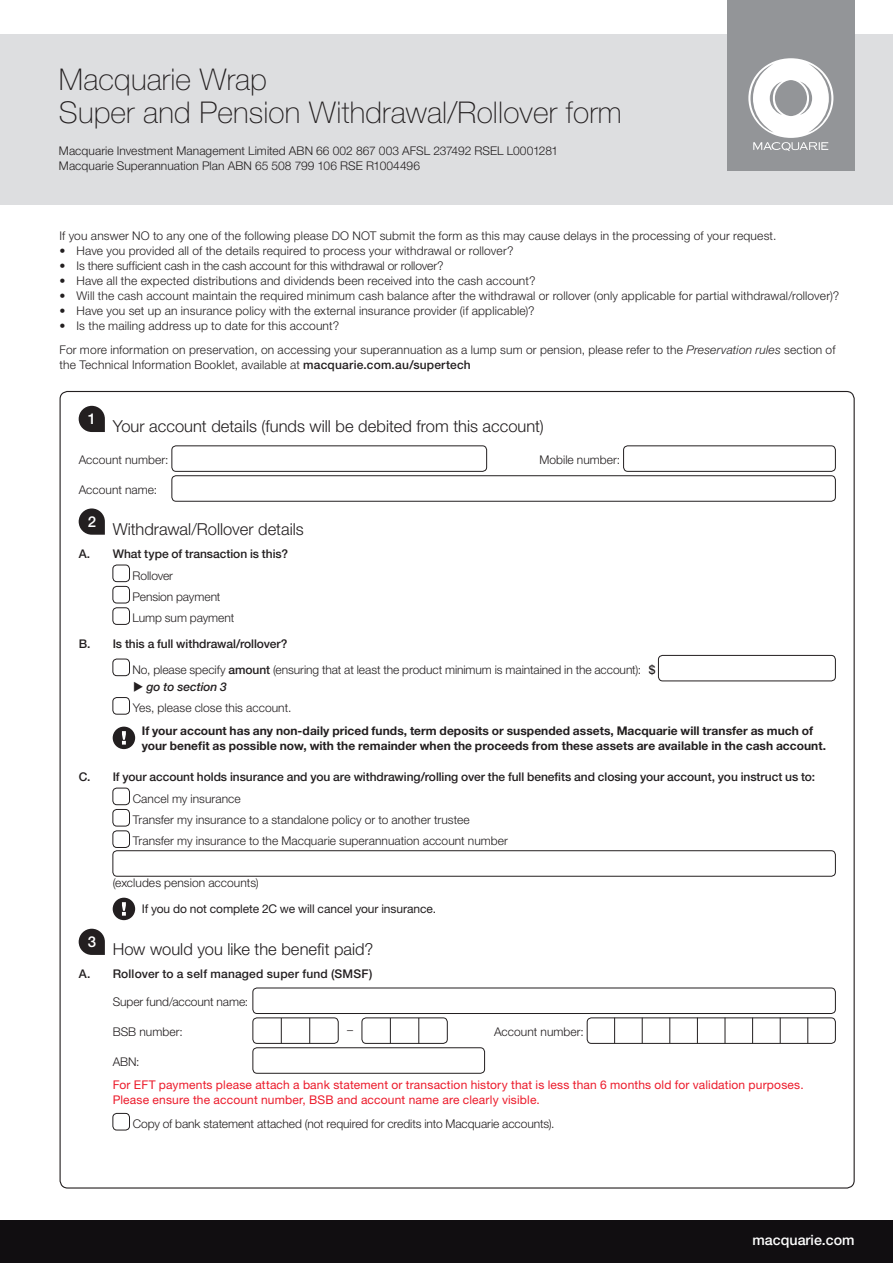
<style>
.page{position:relative;width:893px;height:1263px;background:#fff}
.page>*{position:absolute;margin:0;border:0;box-sizing:border-box;transform-origin:0 0}
.t1{font:100 30px/33px "Helvetica Neue LT Std";letter-spacing:.005em;color:#231f20}
.t2{font:300 16.5px "Helvetica Neue LT Std";color:#231f20}
.t3{font:500 15px "Helvetica Neue LT Std";color:#fff}
.t4{font:500 14.25px "Helvetica Neue LT Std";color:#fff}
.t5{font:300 12px/21.5px "Helvetica Neue LT Std";letter-spacing:.005em;color:#231f20}
.t6{font:700 12px/15px "Helvetica Neue LT Std";letter-spacing:.005em;color:#231f20}
.t7{font:12px/15px "Helvetica Neue LT Std";letter-spacing:.015em;color:#ec1b2b}
.t8{font:500 12px "Helvetica Neue LT Std";letter-spacing:-.005em;color:#231f20}
.t9{font:12px "Helvetica Neue LT Std";letter-spacing:-.005em;color:#231f20}
.t10{font:500 12px "Helvetica Neue LT Std";letter-spacing:.015em;color:#231f20}
.s1{font-style:italic}
.s2{font-weight:500}
.s3{font-weight:500;font-style:italic}
</style>
<div class="page">
<div style="left:0;top:34px;width:893px;height:170px;background:#dddee0"></div>
<div style="left:727px;top:0;width:128px;height:170px;background:#939598"></div>
<svg style="left:748px;top:58px;width:85px;height:93px"></svg>
<svg style="left:79px;top:406px;width:26px;height:26px"></svg>
<div style="left:172px;top:446px;width:315px;height:25px;border:1px solid #231f20;border-radius:4px"></div>
<div style="left:623px;top:446px;width:213px;height:25px;border:1px solid #231f20;border-radius:4px"></div>
<div style="left:172px;top:475px;width:664px;height:26px;border:1px solid #231f20;border-radius:4px"></div>
<svg style="left:79px;top:508px;width:26px;height:27px"></svg>
<div style="left:113px;top:565px;width:17px;height:17px;border:1px solid #231f20;border-radius:4px"></div>
<div style="left:113px;top:586px;width:17px;height:17px;border:1px solid #231f20;border-radius:4px"></div>
<div style="left:113px;top:608px;width:17px;height:17px;border:1px solid #231f20;border-radius:4px"></div>
<div style="left:113px;top:659px;width:17px;height:17px;border:1px solid #231f20;border-radius:4px"></div>
<div style="left:658px;top:655px;width:178px;height:26px;border:1px solid #231f20;border-radius:4px"></div>
<div style="left:113px;top:697px;width:17px;height:17px;border:1px solid #231f20;border-radius:4px"></div>
<div style="left:113px;top:727px;width:22px;height:22px;background:#231f20;border-radius:50%"></div>
<svg style="left:122px;top:731px;width:4px;height:14px"></svg>
<div style="left:113px;top:788px;width:17px;height:17px;border:1px solid #231f20;border-radius:4px"></div>
<div style="left:113px;top:809px;width:17px;height:17px;border:1px solid #231f20;border-radius:4px"></div>
<div style="left:113px;top:831px;width:17px;height:17px;border:1px solid #231f20;border-radius:4px"></div>
<div style="left:113px;top:850px;width:723px;height:26px;border:1px solid #231f20;border-radius:4px"></div>
<div style="left:113px;top:898px;width:22px;height:22px;background:#231f20;border-radius:50%"></div>
<svg style="left:122px;top:902px;width:4px;height:14px"></svg>
<svg style="left:79px;top:929px;width:26px;height:26px"></svg>
<div style="left:253px;top:988px;width:583px;height:26px;border:1px solid #231f20;border-radius:4px"></div>
<div style="left:253px;top:1018px;width:85px;height:25px;border:1px solid #231f20;border-radius:4px"></div>
<svg style="left:281px;top:1018px;width:1px;height:25px"></svg>
<svg style="left:309px;top:1018px;width:1px;height:25px"></svg>
<div style="left:362px;top:1018px;width:85px;height:25px;border:1px solid #231f20;border-radius:4px"></div>
<svg style="left:390px;top:1018px;width:1px;height:25px"></svg>
<svg style="left:419px;top:1018px;width:1px;height:25px"></svg>
<div style="left:587px;top:1018px;width:249px;height:25px;border:1px solid #231f20;border-radius:4px"></div>
<svg style="left:614px;top:1018px;width:1px;height:25px"></svg>
<svg style="left:642px;top:1018px;width:1px;height:25px"></svg>
<svg style="left:670px;top:1018px;width:1px;height:25px"></svg>
<svg style="left:725px;top:1018px;width:1px;height:25px"></svg>
<svg style="left:752px;top:1018px;width:1px;height:25px"></svg>
<svg style="left:780px;top:1018px;width:1px;height:25px"></svg>
<svg style="left:697px;top:1018px;width:1px;height:25px"></svg>
<svg style="left:807px;top:1018px;width:1px;height:25px"></svg>
<div style="left:253px;top:1047px;width:232px;height:26px;border:1px solid #231f20;border-radius:4px"></div>
<div style="left:113px;top:1113px;width:17px;height:17px;border:1px solid #231f20;border-radius:4px"></div>
<div style="left:0;top:1220px;width:893px;height:43px;background:#110e11"></div>
<h1 class="t1" style="left:59px;top:63px;width:564px">Macquarie Wrap<br>Super and Pension Withdrawal/Rollover form</h1>
<p class="t5" style="left:59px;top:143px;width:501px;line-height:15px">Macquarie Investment Management Limited ABN 66 002 867 003 AFSL 237492 RSEL L0001281<br>Macquarie Superannuation Plan ABN 65 508 799 106 RSE R1004496</p>
<p class="t5" style="left:60px;top:225px;width:718px">If you answer NO to any one of the following please DO NOT submit the form as this may cause delays in the processing of your request.</p>
<p class="t5" style="left:60px;top:240px;width:455px">• Have you provided all of the details required to process your withdrawal or rollover?</p>
<p class="t5" style="left:60px;top:255px;width:386px">• Is there sufficient cash in the cash account for this withdrawal or rollover?</p>
<p class="t5" style="left:60px;top:270px;width:478px">• Have all the expected distributions and dividends been received into the cash account?</p>
<p class="t5" style="left:60px;top:285px;width:781px">• Will the cash account maintain the required minimum cash balance after the withdrawal or rollover (only applicable for partial withdrawal/rollover)?</p>
<p class="t5" style="left:60px;top:300px;width:477px">• Have you set up an insurance policy with the external insurance provider (if applicable)?</p>
<p class="t5" style="left:60px;top:314px;width:777px;line-height:23.5px">• Is the mailing address up to date for this account?<br>For more information on preservation, on accessing your superannuation as a lump sum or pension, please refer to the <span class="s1">Preservation rules</span> section of</p>
<p class="t5" style="left:60px;top:354px;width:413px">the Technical Information Booklet, available at <span class="s2">macquarie.com.au/supertech</span></p>
<p class="t3" style="left:88px;top:410px;width:10px">1</p>
<h2 class="t2" style="left:113px;top:416px;width:433px">Your account details (funds will be debited from this account)</h2>
<p class="t5" style="left:79px;top:449px;width:91px">Account number:</p>
<p class="t5" style="left:539px;top:449px;width:82px">Mobile number:</p>
<p class="t5" style="left:79px;top:479px;width:80px">Account name:</p>
<p class="t3" style="left:88px;top:513px;width:10px">2</p>
<h2 class="t2" style="left:113px;top:519px;width:193px">Withdrawal/Rollover details</h2>
<p class="t8" style="left:79px;top:547px;width:211px">A. What type of transaction is this?</p>
<p class="t5" style="left:133px;top:564px;width:103px">Rollover<br>Pension payment<br>Lump sum payment</p>
<p class="t5" style="left:133px;top:631px;width:524px;line-height:25.7px;text-indent:-54px"><span class="s2">B. Is this a full withdrawal/rollover?<br></span>No, please specify <span class="s2">amount</span> (ensuring that at least the product minimum is maintained in the account): <span class="s2">$</span></p>
<p class="t5" style="left:133px;top:675px;width:160px">◆ <span class="s3">go to section 3<br></span>Yes, please close this account.</p>
<p class="t6" style="left:142px;top:723px;width:686px">If your account has any non-daily priced funds, term deposits or suspended assets, Macquarie will transfer as much of your benefit as possible now, with the remainder when the proceeds from these assets are available in the cash account.</p>
<p class="t8" style="left:79px;top:770px;width:738px">C. If your account holds insurance and you are withdrawing/rolling over the full benefits and closing your account, you instruct us to:</p>
<p class="t5" style="left:133px;top:787px;width:377px">Cancel my insurance<br>Transfer my insurance to a standalone policy or to another trustee<br>Transfer my insurance to the Macquarie superannuation account number</p>
<p class="t5" style="left:113px;top:872px;width:148px">(excludes pension accounts)</p>
<p class="t9" style="left:142px;top:902px;width:296px">If you do not complete 2C we will cancel your insurance.</p>
<p class="t3" style="left:88px;top:933px;width:10px">3</p>
<h2 class="t2" style="left:113px;top:939px;width:262px">How would you like the benefit paid?</h2>
<p class="t10" style="left:79px;top:967px;width:295px">A. Rollover to a self managed super fund (SMSF)</p>
<p class="t5" style="left:113px;top:991px;width:137px">Super fund/account name:</p>
<p class="t5" style="left:113px;top:1021px;width:72px">BSB number:</p>
<p class="t5" style="left:347px;top:1019px;width:7px">–</p>
<p class="t5" style="left:494px;top:1021px;width:91px">Account number:</p>
<p class="t5" style="left:113px;top:1051px;width:28px">ABN:</p>
<p class="t7" style="left:113px;top:1077px;width:692px">For EFT payments please attach a bank statement or transaction history that is less than 6 months old for validation purposes.<br>Please ensure the account number, BSB and account name are clearly visible.</p>
<p class="t5" style="left:133px;top:1113px;width:423px">Copy of bank statement attached (not required for credits into Macquarie accounts).</p>
<p class="t4" style="left:752px;top:1232px;width:104px">macquarie.com</p>
</div>
